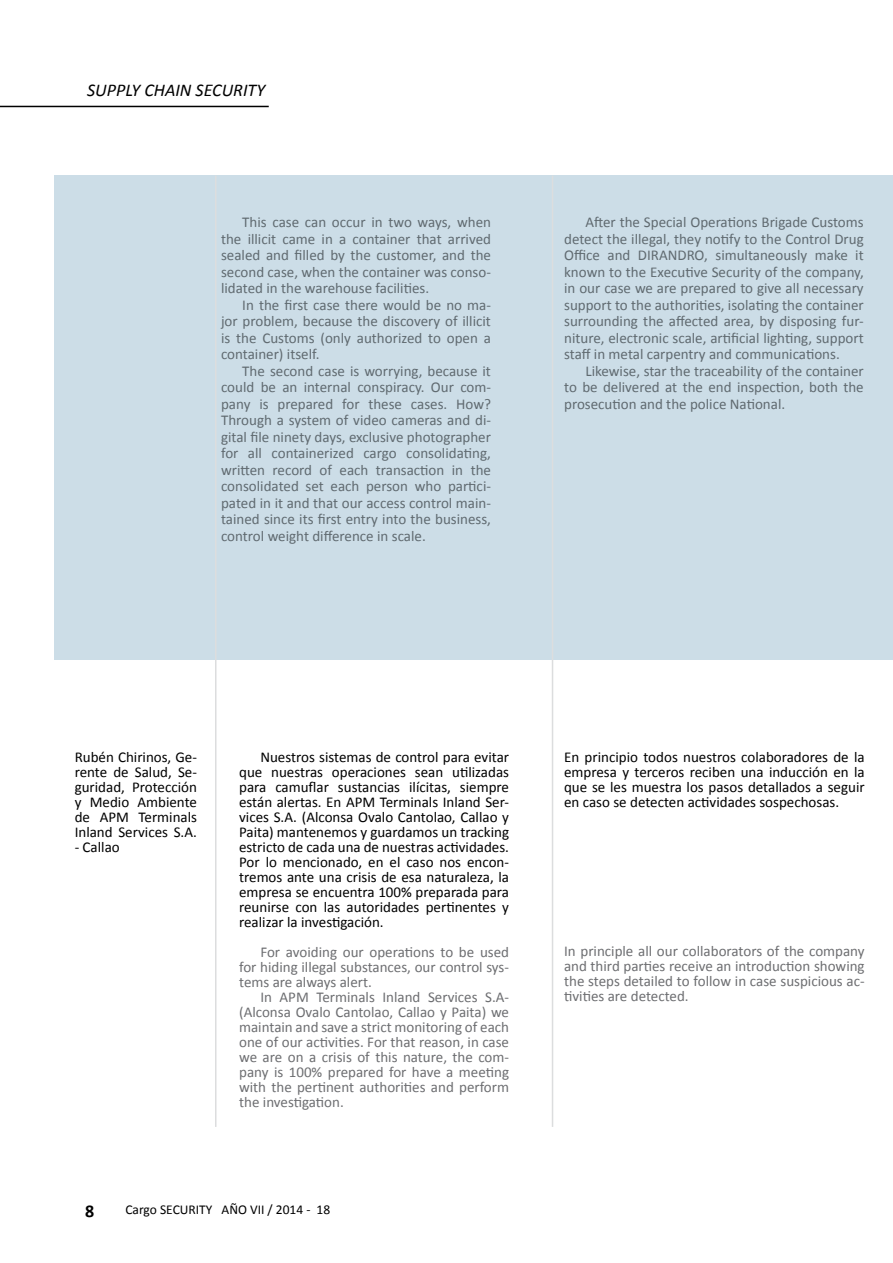
<style>
.page{position:relative;width:893px;height:1263px;background:#fff}
.page>*{position:absolute;margin:0;border:0;box-sizing:border-box;transform-origin:0 0}
.t1{font:italic 18px "Calibri";color:#000}
.t2{font:700 18px "Calibri";color:#000}
.t3{font:15px/16.5px "Calibri";color:#606a70;text-align:justify}
.t4{font:15px/15px "Calibri";color:#000;text-align:justify}
.t5{font:15px/15px "Calibri";color:#6d6e71;text-align:justify}
.t6{font:13.5px "Calibri";color:#000}
</style>
<div class="page">
<div style="left:54px;top:176px;width:839px;height:484px;background:#ccdde7"></div>
<hr style="left:0;top:106px;width:269px;height:1px;background:#000">
<hr style="left:215px;top:176px;width:1px;height:951px;background:#dcddde">
<hr style="left:552px;top:176px;width:1px;height:951px;background:#dcddde">
<p class="t1" style="left:87px;top:77px;width:179px">SUPPLY CHAIN SECURITY</p>
<p class="t3" style="left:221px;top:214px;width:271px;text-indent:21px">This case can occur in two ways, when the illicit came in a container that arrived sealed and filled by the customer, and the second case, when the container was conso&shy;lidated in the warehouse facilities.</p>
<p class="t3" style="left:221px;top:297px;width:271px;text-indent:21px">In the first case there would be no ma&shy;jor problem, because the discovery of illicit is the Customs (only authorized to open a container) itself.</p>
<p class="t3" style="left:221px;top:363px;width:271px;text-indent:21px">The second case is worrying, because it could be an internal conspiracy. Our com&shy;pany is prepared for these cases. How?<br>Through a system of video cameras and di&shy;gital file ninety days, exclusive photographer for all containerized cargo consolidating, written record of each transaction in the consolidated set each person who partici&shy;pated in it and that our access control main&shy;tained since its first entry into the business, control weight difference in scale.</p>
<p class="t3" style="left:564px;top:214px;width:301px;text-indent:21px">After the Special Operations Brigade Customs detect the illegal, they notify to the Control Drug Office and DIRANDRO, simultaneously make it known to the Executive Security of the company, in our case we are prepared to give all necessary support to the authorities, isolating the container surrounding the affected area, by disposing fur&shy;niture, electronic scale, artificial lighting, support staff in metal carpentry and communications.</p>
<p class="t3" style="left:564px;top:363px;width:301px;text-indent:21px">Likewise, star the traceability of the container to be delivered at the end inspection, both the prosecution and the police National.</p>
<p class="t4" style="left:75px;top:749px;width:124px">Rubén Chirinos, Ge&shy;rente de Salud, Se&shy;guridad, Protección y Medio Ambiente de APM Terminals Inland Services S.A.</p>
<p class="t4" style="left:75px;top:839px;width:47px">- Callao</p>
<p class="t4" style="left:239px;top:749px;width:271px;text-indent:21px">Nuestros sistemas de control para evitar que nuestras operaciones sean utilizadas para camuflar sustancias ilícitas, siempre están alertas. En APM Terminals Inland Ser&shy;vices S.A. (Alconsa Ovalo Cantolao, Callao y Paita) mantenemos y guardamos un tracking estricto de cada una de nuestras actividades.<br>Por lo mencionado, en el caso nos encon&shy;tremos ante una crisis de esa naturaleza, la empresa se encuentra 100% preparada para reunirse con las autoridades pertinentes y realizar la investigación.</p>
<p class="t4" style="left:564px;top:749px;width:302px">En principio todos nuestros colaboradores de la empresa y terceros reciben una inducción en la que se les muestra los pasos detallados a seguir en caso se detecten actividades sospechosas.</p>
<p class="t5" style="left:239px;top:945px;width:271px;text-indent:21px">For avoiding our operations to be used for hiding illegal substances, our control sys&shy;tems are always alert.</p>
<p class="t5" style="left:239px;top:990px;width:271px;text-indent:21px">In APM Terminals Inland Services S.A-(Alconsa Ovalo Cantolao, Callao y Paita) we maintain and save a strict monitoring of each one of our activities. For that reason, in case we are on a crisis of this nature, the com&shy;pany is 100% prepared for have a meeting with the pertinent authorities and perform the investigation.</p>
<p class="t5" style="left:564px;top:944px;width:302px">In principle all our collaborators of the company and third parties receive an introduction showing the steps detailed to follow in case suspicious ac&shy;tivities are detected.</p>
<p class="t2" style="left:85px;top:1199px;width:11px">8</p>
<p class="t6" style="left:125px;top:1200px;width:206px">Cargo SECURITY AÑO VII / 2014 - 18</p>
</div>
